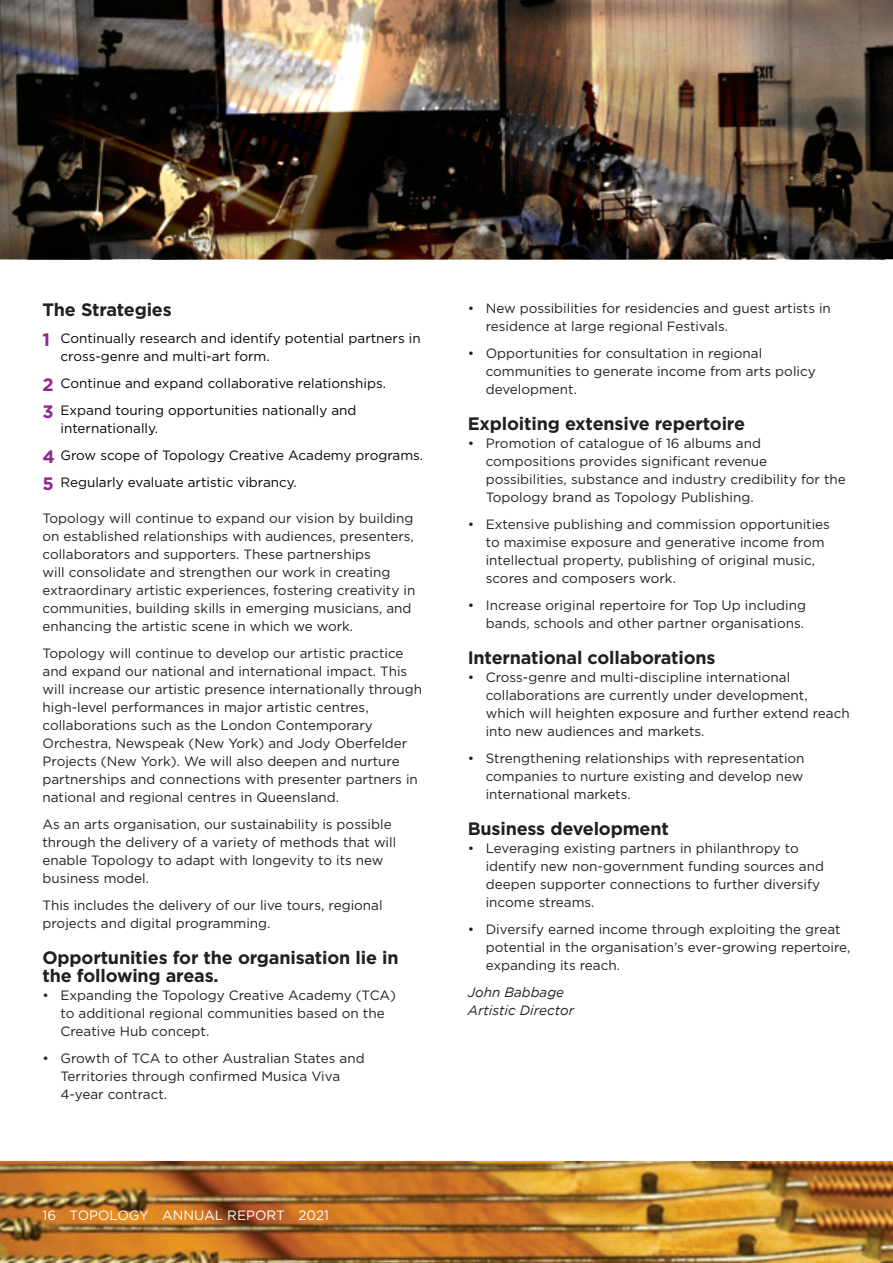
<style>
.page{position:relative;width:893px;height:1263px;background:#fff}
.page>*{position:absolute;margin:0;border:0;box-sizing:border-box;transform-origin:0 0}
.t1{font:700 18px/18px "Gotham";letter-spacing:-.01em;color:#231f20}
.t2{font:13.5px/18px "Gotham";color:#231f20}
.t3{font:13.5px/27px "Gotham";color:#040503}
.t4{font:italic 13.5px/18px "Gotham";color:#231f20}
.t5{font:13.5px "Gotham";color:#fff}
.s1{font-weight:700;font-size:18px;color:#90268f}
</style>
<div class="page">
<img style="left:0;top:1161px;width:893px;height:102px">
<img style="left:0;top:0;width:893px;height:259px">
<h1 class="t1" style="left:43px;top:301px;width:131px">The Strategies</h1>
<p class="t3" style="left:61px;top:329px;width:362px;line-height:18px;text-indent:-18px"><span class="s1">1</span> Continually research and identify potential partners in cross-genre and multi-art form.</p>
<p class="t3" style="left:43px;top:370px;width:345px"><span class="s1">2</span> Continue and expand collaborative relationships.<br><span class="s1">3</span> Expand touring opportunities nationally and</p>
<p class="t3" style="left:43px;top:415px;width:382px;text-indent:18px">internationally.<br><span class="s1">4</span> Grow scope of Topology Creative Academy programs.<br><span class="s1">5</span> Regularly evaluate artistic vibrancy.</p>
<p class="t2" style="left:43px;top:509px;width:374px">Topology will continue to expand our vision by building on established relationships with audiences, presenters, collaborators and supporters. These partnerships<br>will consolidate and strengthen our work in creating extraordinary artistic experiences, fostering creativity in communities, building skills in emerging musicians, and enhancing the artistic scene in which we work.</p>
<p class="t2" style="left:43px;top:644px;width:381px">Topology will continue to develop our artistic practice and expand our national and international impact. This will increase our artistic presence internationally through high-level performances in major artistic centres, collaborations such as the London Contemporary Orchestra, Newspeak (New York) and Jody Oberfelder Projects (New York). We will also deepen and nurture partnerships and connections with presenter partners in national and regional centres in Queensland.</p>
<p class="t2" style="left:43px;top:815px;width:355px">As an arts organisation, our sustainability is possible through the delivery of a variety of methods that will enable Topology to adapt with longevity to its new business model.</p>
<p class="t2" style="left:43px;top:896px;width:342px">This includes the delivery of our live tours, regional projects and digital programming.</p>
<h1 class="t1" style="left:43px;top:949px;width:358px">Opportunities for the organisation lie in the following areas.</h1>
<p class="t2" style="left:61px;top:986px;width:337px;text-indent:-18px">• Expanding the Topology Creative Academy (TCA) to additional regional communities based on the<br>Creative Hub concept.</p>
<p class="t2" style="left:61px;top:1049px;width:306px;text-indent:-18px">• Growth of TCA to other Australian States and<br>Territories through confirmed Musica Viva<br>4-year contract.</p>
<p class="t5" style="left:43px;top:1207px;width:288px">16 TOPOLOGY ANNUAL REPORT 2021</p>
<p class="t2" style="left:486px;top:299px;width:347px;text-indent:-18px">• New possibilities for residencies and guest artists in residence at large regional Festivals.</p>
<p class="t2" style="left:486px;top:344px;width:331px;text-indent:-18px">• Opportunities for consultation in regional communities to generate income from arts policy development.</p>
<h1 class="t1" style="left:468px;top:414px;width:279px">Exploiting extensive repertoire</h1>
<p class="t2" style="left:486px;top:434px;width:362px;text-indent:-18px">• Promotion of catalogue of 16 albums and compositions provides significant revenue possibilities, substance and industry credibility for the Topology brand as Topology Publishing.</p>
<p class="t2" style="left:486px;top:515px;width:346px;text-indent:-18px">• Extensive publishing and commission opportunities to maximise exposure and generative income from intellectual property, publishing of original music, scores and composers work.</p>
<p class="t2" style="left:468px;top:596px;width:340px;text-align:right">• Increase original repertoire for Top Up including bands, schools and other partner organisations.</p>
<h1 class="t1" style="left:468px;top:648px;width:249px">International collaborations</h1>
<p class="t2" style="left:486px;top:668px;width:365px;text-indent:-18px">• Cross-genre and multi-discipline international collaborations are currently under development, which will heighten exposure and further extend reach into new audiences and markets.</p>
<p class="t2" style="left:486px;top:749px;width:320px;text-align:justify;text-indent:-18px">• Strengthening relationships with representation companies to nurture existing and develop new international markets.</p>
<h1 class="t1" style="left:468px;top:819px;width:203px">Business development</h1>
<p class="t2" style="left:486px;top:839px;width:340px;text-indent:-18px">• Leveraging existing partners in philanthropy to identify new non-government funding sources and deepen supporter connections to further diversify income streams.</p>
<p class="t2" style="left:486px;top:920px;width:366px;text-indent:-18px">• Diversify earned income through exploiting the great potential in the organisation’s ever-growing repertoire, expanding its reach.</p>
<p class="t4" style="left:468px;top:983px;width:108px">John Babbage<br>Artistic Director</p>
</div>
